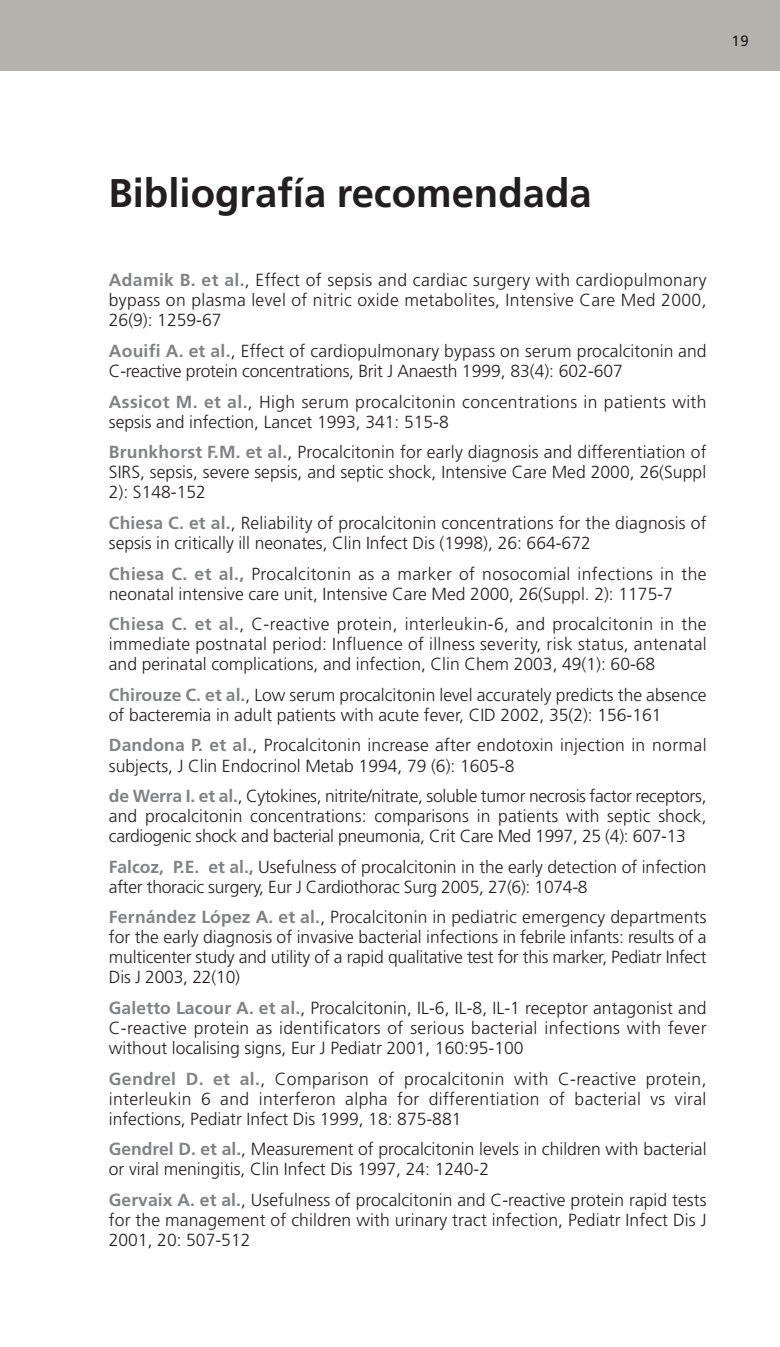
<style>
.page{position:relative;width:780px;height:1347px;background:#fff}
.page>*{position:absolute;margin:0;border:0;box-sizing:border-box;transform-origin:0 0}
.t1{font:700 40px "Frutiger";color:#231f20}
.t2{font:300 17.5px/20px "Frutiger";color:#231f20;text-align:justify}
.t3{font:300 17.5px/20px "Frutiger";letter-spacing:.02em;color:#231f20}
.t4{font:15px "Frutiger";color:#231f20}
.s1{font-weight:700;color:#808285}
</style>
<div class="page">
<div style="left:0;top:0;width:780px;height:71px;background:#b3b3ab"></div>
<p class="t4" style="left:731px;top:34px;width:19px">19</p>
<h1 class="t1" style="left:108px;top:177px;width:485px">Bibliografía recomendada</h1>
<p class="t2" style="left:109px;top:271px;width:599px"><span class="s1">Adamik B. et al.</span>, Effect of sepsis and cardiac surgery with cardio pul monary bypass on plasma level of nitric oxide metabolites, In ten sive Care Med 2000, 26(9): 1259-67</p>
<p class="t2" style="left:109px;top:342px;width:599px"><span class="s1">Aouifi A. et al.</span>, Effect of cardiopulmonary bypass on serum procalcitonin and<br>C-reactive protein concentrations, Brit J Anaesth 1999, 83(4): 602-607</p>
<p class="t3" style="left:109px;top:393px;width:599px"><span class="s1">Assicot M. et al.</span>, High serum procalcitonin concentrations in patients with sepsis and infection, Lancet 1993, 341: 515-8</p>
<p class="t2" style="left:109px;top:443px;width:599px"><span class="s1">Brunkhorst F.M. et al.</span>, Procalcitonin for early diagnosis and differentiation of SIRS, sepsis, severe sepsis, and septic shock, Intensive Care Med 2000, 26(Suppl 2): S148-152</p>
<p class="t2" style="left:109px;top:514px;width:599px"><span class="s1">Chiesa C. et al.</span>, Reliability of procalcitonin concentrations for the diagnosis of sepsis in critically ill neonates, Clin Infect Dis (1998), 26: 664-672</p>
<p class="t2" style="left:109px;top:565px;width:599px"><span class="s1">Chiesa C. et al.,</span> Procalcitonin as a marker of nosocomial infections in the neonatal intensive care unit, Intensive Care Med 2000, 26(Suppl. 2): 1175-7</p>
<p class="t2" style="left:109px;top:615px;width:599px"><span class="s1">Chiesa C. et al.</span>, C-reactive protein, interleukin-6, and pro calcitonin in the immediate postnatal period: Influence of illness severity, risk status, antenatal and perinatal complications, and infection, Clin Chem 2003, 49(1): 60-68</p>
<p class="t2" style="left:109px;top:686px;width:599px"><span class="s1">Chirouze C. et al.</span>, Low serum procalcitonin level accurately predicts the absence of bacteremia in adult patients with acute fever, CID 2002, 35(2): 156-161</p>
<p class="t2" style="left:109px;top:736px;width:599px"><span class="s1">Dandona P. et al.</span>, Procalcitonin increase after endotoxin injec tion in normal subjects, J Clin Endocrinol Metab 1994, 79 (6): 1605-8</p>
<p class="t2" style="left:109px;top:787px;width:599px"><span class="s1">de Werra I. et al.</span>, Cytokines, nitrite/nitrate, soluble tumor necrosis factor receptors, and procalcitonin concentrations: comparisons in patients with septic shock, cardiogenic shock and bacterial pneumonia, Crit Care Med 1997, 25 (4): 607-13</p>
<p class="t2" style="left:109px;top:858px;width:599px"><span class="s1">Falcoz, P.E. et al.,</span> Usefulness of procalcitonin in the early detection of infection after thoracic surgery, Eur J Cardiothorac Surg 2005, 27(6): 1074-8</p>
<p class="t2" style="left:109px;top:908px;width:599px"><span class="s1">Fernández López A. et al.</span>, Procalcitonin in pediatric emergency departments for the early diagnosis of invasive bacterial infections in febrile infants: results of a multicenter study and utility of a ra pid qualitative test for this marker, Pediatr Infect Dis J 2003, 22(10)</p>
<p class="t2" style="left:109px;top:999px;width:599px"><span class="s1">Galetto Lacour A. et al.</span>, Procalcitonin, IL-6, IL-8, IL-1 receptor antagonist and C-reactive protein as identificators of serious bacterial infections with fever without localising signs, Eur J Pediatr 2001, 160:95-100</p>
<p class="t2" style="left:109px;top:1070px;width:599px"><span class="s1">Gendrel D. et al.</span>, Comparison of procalcitonin with C-reactive protein, interleukin 6 and interferon alpha for differentiation of bacterial vs viral infections, Pediatr Infect Dis 1999, 18: 875-881</p>
<p class="t2" style="left:109px;top:1140px;width:599px"><span class="s1">Gendrel D. et al.</span>, Measurement of procalcitonin levels in children with bacterial or viral meningitis, Clin Infect Dis 1997, 24: 1240-2</p>
<p class="t2" style="left:109px;top:1191px;width:599px"><span class="s1">Gervaix A. et al.</span>, Usefulness of procalcitonin and C-reactive protein rapid tests for the management of children with urinary tract infection, Pediatr Infect Dis J 2001, 20: 507-512</p>
</div>
